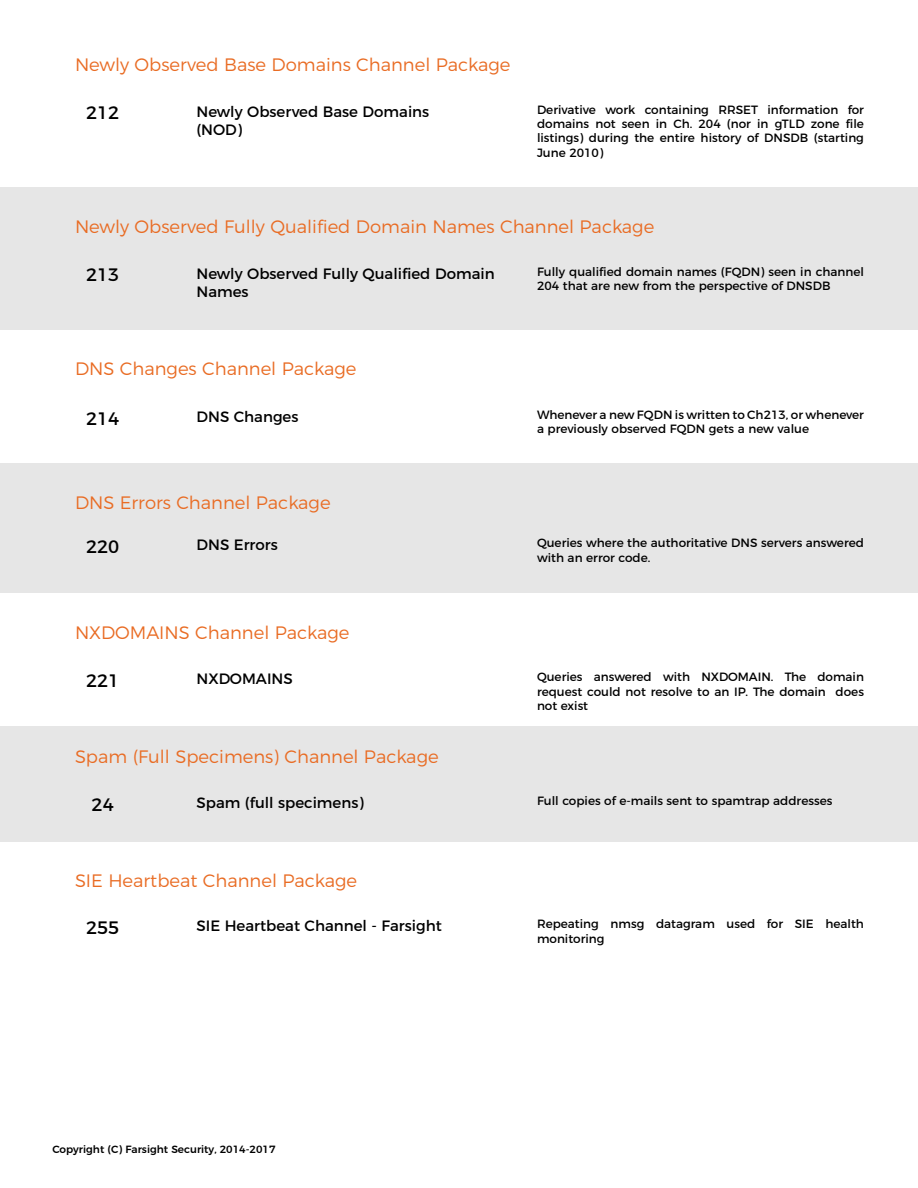
<style>
.page{position:relative;width:918px;height:1188px;background:#fff}
.page>*{position:absolute;margin:0;border:0;box-sizing:border-box;transform-origin:0 0}
.t1{font:300 18px "Montserrat";color:#e96c24}
.t2{font:18px "Montserrat";color:#000}
.t3{font:15px "Montserrat";color:#000}
.t4{font:12px/14.4px "Montserrat";color:#000}
.t5{font:500 10.5px "Montserrat";color:#000}
</style>
<div class="page">
<div style="left:0;top:188px;width:918px;height:142px;background:#e6e6e6"></div>
<div style="left:0;top:464px;width:918px;height:129px;background:#e6e6e6"></div>
<div style="left:0;top:726px;width:918px;height:115px;background:#e6e6e6"></div>
<p class="t1" style="left:75px;top:51px;width:437px">Newly Observed Base Domains Channel Package</p>
<p class="t2" style="left:86px;top:99px;width:35px">212</p>
<p class="t3" style="left:196px;top:99px;width:234px">Newly Observed Base Domains</p>
<p class="t3" style="left:196px;top:117px;width:47px">(NOD)</p>
<p class="t4" style="left:537px;top:101px;width:328px;text-align:justify">Derivative work containing RRSET information for domains not seen in Ch. 204 (nor in gTLD zone file listings) during the entire history of DNSDB (starting June 2010)</p>
<p class="t1" style="left:75px;top:213px;width:581px">Newly Observed Fully Qualified Domain Names Channel Package</p>
<p class="t2" style="left:86px;top:261px;width:35px">213</p>
<p class="t3" style="left:196px;top:261px;width:300px">Newly Observed Fully Qualified Domain</p>
<p class="t3" style="left:196px;top:279px;width:54px">Names</p>
<p class="t4" style="left:537px;top:263px;width:329px">Fully qualified domain names (FQDN) seen in channel<br>204 that are new from the perspective of DNSDB</p>
<p class="t1" style="left:75px;top:355px;width:283px">DNS Changes Channel Package</p>
<p class="t2" style="left:86px;top:404px;width:35px">214</p>
<p class="t3" style="left:196px;top:404px;width:104px">DNS Changes</p>
<p class="t4" style="left:537px;top:406px;width:329px">Whenever a new FQDN is written to Ch213, or whenever a previously observed FQDN gets a new value</p>
<p class="t1" style="left:75px;top:488px;width:257px">DNS Errors Channel Package</p>
<p class="t2" style="left:86px;top:532px;width:35px">220</p>
<p class="t3" style="left:196px;top:533px;width:83px">DNS Errors</p>
<p class="t4" style="left:537px;top:535px;width:328px">Queries where the authoritative DNS servers answered with an error code.</p>
<p class="t1" style="left:75px;top:618px;width:276px">NXDOMAINS Channel Package</p>
<p class="t2" style="left:86px;top:666px;width:35px">221</p>
<p class="t3" style="left:196px;top:667px;width:98px">NXDOMAINS</p>
<p class="t4" style="left:537px;top:669px;width:329px;text-align:justify">Queries answered with NXDOMAIN. The domain request could not resolve to an IP. The domain does not exist</p>
<p class="t1" style="left:75px;top:743px;width:365px">Spam (Full Specimens) Channel Package</p>
<p class="t2" style="left:92px;top:790px;width:24px">24</p>
<p class="t3" style="left:196px;top:790px;width:169px">Spam (full specimens)</p>
<p class="t4" style="left:537px;top:792px;width:297px">Full copies of e-mails sent to spamtrap addresses</p>
<p class="t1" style="left:75px;top:867px;width:284px">SIE Heartbeat Channel Package</p>
<p class="t2" style="left:86px;top:913px;width:35px">255</p>
<p class="t3" style="left:196px;top:914px;width:247px">SIE Heartbeat Channel - Farsight</p>
<p class="t4" style="left:537px;top:916px;width:328px">Repeating nmsg datagram used for SIE health monitoring</p>
<p class="t5" style="left:52px;top:1141px;width:225px">Copyright (C) Farsight Security, 2014-2017</p>
</div>
